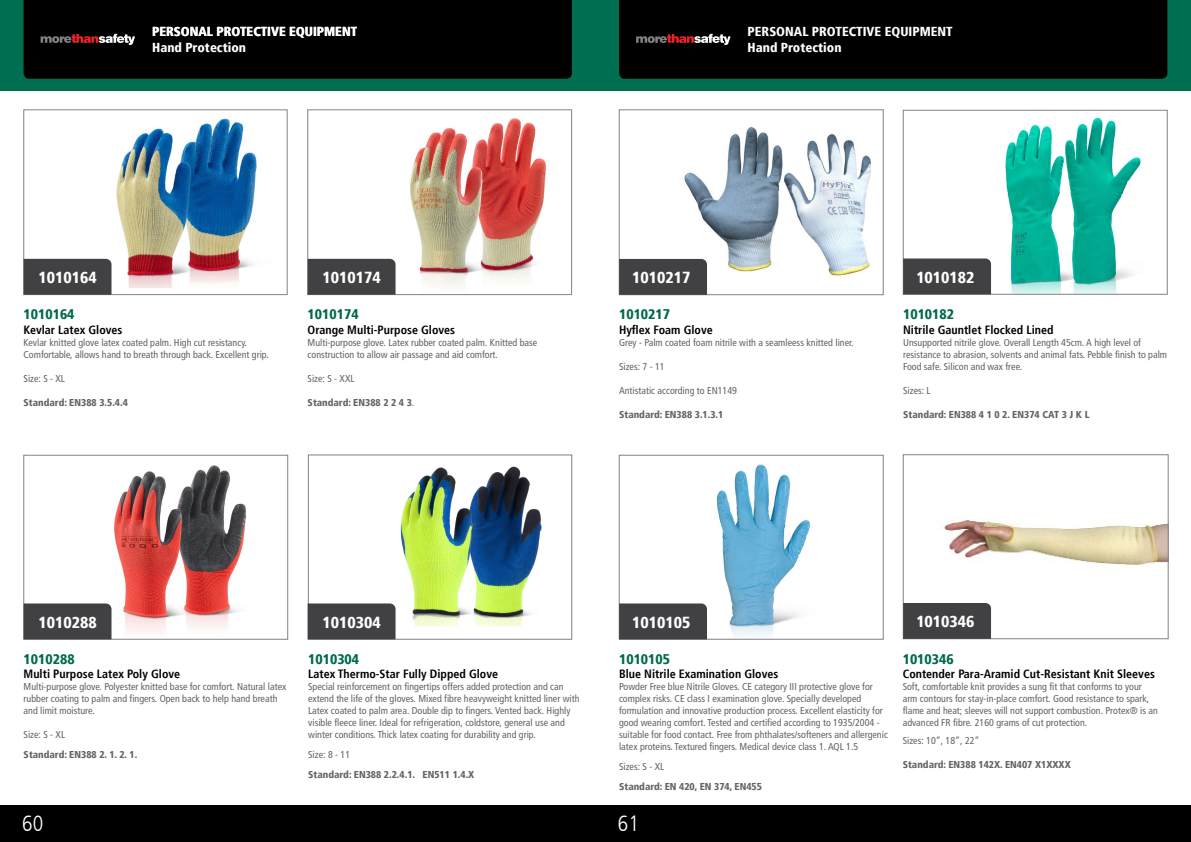
<style>
.page{position:relative;width:1191px;height:842px;background:#fff}
.page>*{position:absolute;margin:0;border:0;box-sizing:border-box;transform-origin:0 0}
.t1{font:300 condensed 22px "Frutiger LT";color:#fff}
.t2{font:900 condensed 16px "Frutiger";color:#fff}
.t3{font:900 condensed 14px "Frutiger";color:#006a4d}
.t4{font:900 condensed 13px/15.6px "Frutiger";color:#fff}
.t5{font:700 condensed 12px "Frutiger";color:#000}
.t6{font:condensed 10px/12px "Frutiger LT";color:#636466}
.t7{font:900 condensed 10px "Frutiger LT";color:#636466}
.s1{font-weight:400}
</style>
<div class="page">
<div style="left:0;top:0;width:604px;height:91px;background:#006f51"></div>
<div style="left:587px;top:0;width:604px;height:91px;background:#006f51"></div>
<div style="left:0;top:805px;width:604px;height:37px;background:#000"></div>
<div style="left:587px;top:805px;width:604px;height:37px;background:#000"></div>
<div style="left:24px;top:0;width:548px;height:79px;background:#000"></div>
<div style="left:619px;top:0;width:548px;height:79px;background:#000"></div>
<svg style="left:41px;top:34px;width:94px;height:11px"></svg>
<svg style="left:636px;top:34px;width:94px;height:11px"></svg>
<img style="left:395px;top:466px;width:147px;height:166px">
<div style="left:308px;top:455px;width:264px;height:184px;border:1px solid #808285"></div>
<img style="left:97px;top:118px;width:160px;height:170px">
<div style="left:24px;top:259px;width:87px;height:36px;background:#414042"></div>
<div style="left:308px;top:603px;width:87px;height:36px;background:#414042"></div>
<img style="left:409px;top:118px;width:137px;height:170px">
<div style="left:308px;top:110px;width:264px;height:185px;border:1px solid #808285"></div>
<div style="left:308px;top:259px;width:87px;height:36px;background:#414042"></div>
<img style="left:111px;top:465px;width:135px;height:172px">
<div style="left:24px;top:455px;width:264px;height:184px;border:1px solid #808285"></div>
<div style="left:24px;top:603px;width:87px;height:36px;background:#414042"></div>
<img style="left:943px;top:520px;width:223px;height:46px">
<div style="left:903px;top:455px;width:265px;height:184px;border:1px solid #808285"></div>
<img style="left:717px;top:464px;width:94px;height:172px">
<div style="left:619px;top:455px;width:264px;height:184px;border:1px solid #808285"></div>
<img style="left:669px;top:127px;width:202px;height:149px">
<div style="left:619px;top:110px;width:264px;height:185px;border:1px solid #808285"></div>
<div style="left:619px;top:259px;width:88px;height:36px;background:#414042"></div>
<div style="left:619px;top:603px;width:88px;height:36px;background:#414042"></div>
<div style="left:903px;top:603px;width:88px;height:36px;background:#414042"></div>
<img style="left:1005px;top:117px;width:136px;height:175px">
<div style="left:903px;top:110px;width:264px;height:184px;border:1px solid #808285"></div>
<div style="left:903px;top:258px;width:88px;height:36px;background:#414042"></div>
<h3 class="t4" style="left:152px;top:24px;width:206px">PERSONAL PROTECTIVE EQUIPMENT<br>Hand Protection</h3>
<h3 class="t4" style="left:747px;top:24px;width:206px">PERSONAL PROTECTIVE EQUIPMENT</h3>
<h3 class="t4" style="left:747px;top:40px;width:95px">Hand Protection</h3>
<h2 class="t2" style="left:38px;top:268px;width:60px">1010164</h2>
<h3 class="t3" style="left:24px;top:306px;width:52px">1010164</h3>
<p class="t5" style="left:24px;top:322px;width:100px">Kevlar Latex Gloves</p>
<p class="t6" style="left:24px;top:336px;width:247px">Kevlar knitted glove latex coated palm. High cut resistancy.<br>Comfortable, allows hand to breath through back. Excellent grip.</p>
<p class="t6" style="left:24px;top:372px;width:43px">Size: S - XL</p>
<p class="t7" style="left:24px;top:396px;width:106px">Standard: EN388 3.5.4.4</p>
<h2 class="t2" style="left:322px;top:268px;width:60px">1010174</h2>
<h3 class="t3" style="left:308px;top:306px;width:52px">1010174</h3>
<p class="t5" style="left:308px;top:322px;width:149px">Orange Multi-Purpose Gloves</p>
<p class="t6" style="left:308px;top:336px;width:231px">Multi-purpose glove. Latex rubber coated palm. Knitted base construction to allow air passage and aid comfort.</p>
<p class="t6" style="left:308px;top:372px;width:48px">Size: S - XXL</p>
<p class="t7" style="left:308px;top:396px;width:108px">Standard: EN388 2 2 4 3<span class="s1">.</span></p>
<h2 class="t2" style="left:632px;top:268px;width:60px">1010217</h2>
<h3 class="t3" style="left:619px;top:306px;width:52px">1010217</h3>
<p class="t5" style="left:619px;top:322px;width:95px">Hyflex Foam Glove</p>
<p class="t6" style="left:619px;top:336px;width:236px">Grey - Palm coated foam nitrile with a seamleess knitted liner.</p>
<p class="t6" style="left:619px;top:360px;width:47px">Sizes: 7 - 11</p>
<p class="t6" style="left:619px;top:384px;width:119px">Antistatic according to EN1149</p>
<p class="t7" style="left:619px;top:408px;width:106px">Standard: EN388 3.1.3.1</p>
<h2 class="t2" style="left:916px;top:268px;width:60px">1010182</h2>
<h3 class="t3" style="left:903px;top:306px;width:52px">1010182</h3>
<p class="t5" style="left:903px;top:322px;width:152px">Nitrile Gauntlet Flocked Lined</p>
<p class="t6" style="left:903px;top:336px;width:265px">Unsupported nitrile glove. Overall Length 45cm. A high level of resistance to abrasion, solvents and animal fats. Pebble finish to palm<br>Food safe. Silicon and wax free.</p>
<p class="t6" style="left:903px;top:384px;width:29px">Sizes: L</p>
<p class="t7" style="left:903px;top:408px;width:188px">Standard: EN388 4 1 0 2. EN374 CAT 3 J K L</p>
<h2 class="t2" style="left:38px;top:613px;width:60px">1010288</h2>
<h3 class="t3" style="left:24px;top:651px;width:52px">1010288</h3>
<p class="t5" style="left:24px;top:667px;width:158px">Multi Purpose Latex Poly Glove</p>
<p class="t6" style="left:24px;top:681px;width:264px">Multi-purpose glove. Polyester knitted base for comfort. Natural latex rubber coating to palm and fingers. Open back to help hand breath and limit moisture.</p>
<p class="t6" style="left:24px;top:729px;width:43px">Size: S - XL</p>
<p class="t7" style="left:24px;top:749px;width:115px">Standard: EN388 2. 1. 2. 1.</p>
<h2 class="t2" style="left:322px;top:613px;width:60px">1010304</h2>
<h3 class="t3" style="left:308px;top:651px;width:52px">1010304</h3>
<p class="t5" style="left:308px;top:667px;width:191px">Latex Thermo-Star Fully Dipped Glove</p>
<p class="t6" style="left:308px;top:681px;width:273px">Special reinforcement on fingertips offers added protection and can extend the life of the gloves. Mixed fibre heavyweight knitted liner with Latex coated to palm area. Double dip to fingers. Vented back. Highly visible fleece liner. Ideal for refrigeration, coldstore, general use and winter conditions. Thick latex coating for durability and grip.</p>
<p class="t6" style="left:308px;top:749px;width:43px">Size: 8 - 11</p>
<p class="t7" style="left:308px;top:769px;width:168px">Standard: EN388 2.2.4.1. EN511 1.4.X</p>
<h2 class="t2" style="left:632px;top:613px;width:60px">1010105</h2>
<h2 class="t2" style="left:916px;top:612px;width:60px">1010346</h2>
<h3 class="t3" style="left:619px;top:651px;width:52px">1010105</h3>
<p class="t5" style="left:619px;top:667px;width:161px">Blue Nitrile Examination Gloves</p>
<p class="t6" style="left:619px;top:681px;width:270px">Powder Free blue Nitrile Gloves. CE category III protective glove for complex risks. CE class I examination glove. Specially developed formulation and innovative production process. Excellent elasticity for good wearing comfort. Tested and certified according to 1935/2004 - suitable for food contact. Free from phthalates/softeners and allergenic latex proteins. Textured fingers. Medical device class 1. AQL 1.5</p>
<p class="t6" style="left:619px;top:761px;width:47px">Sizes: S - XL</p>
<p class="t7" style="left:619px;top:781px;width:144px">Standard: EN 420, EN 374, EN455</p>
<h3 class="t3" style="left:902px;top:651px;width:52px">1010346</h3>
<p class="t5" style="left:902px;top:667px;width:254px">Contender Para-Aramid Cut-Resistant Knit Sleeves</p>
<p class="t6" style="left:902px;top:681px;width:257px">Soft, comfortable knit provides a sung fit that conforms to your arm contours for stay-in-place comfort. Good resistance to spark, flame and heat; sleeves will not support combustion. Protex® is an advanced FR fibre. 2160 grams of cut protection.</p>
<p class="t6" style="left:902px;top:735px;width:78px">Sizes: 10”, 18”, 22”</p>
<p class="t7" style="left:902px;top:759px;width:170px">Standard: EN388 142X. EN407 X1XXXX</p>
<h1 class="t1" style="left:22px;top:811px;width:23px">60</h1>
<h1 class="t1" style="left:618px;top:811px;width:23px">61</h1>
</div>
